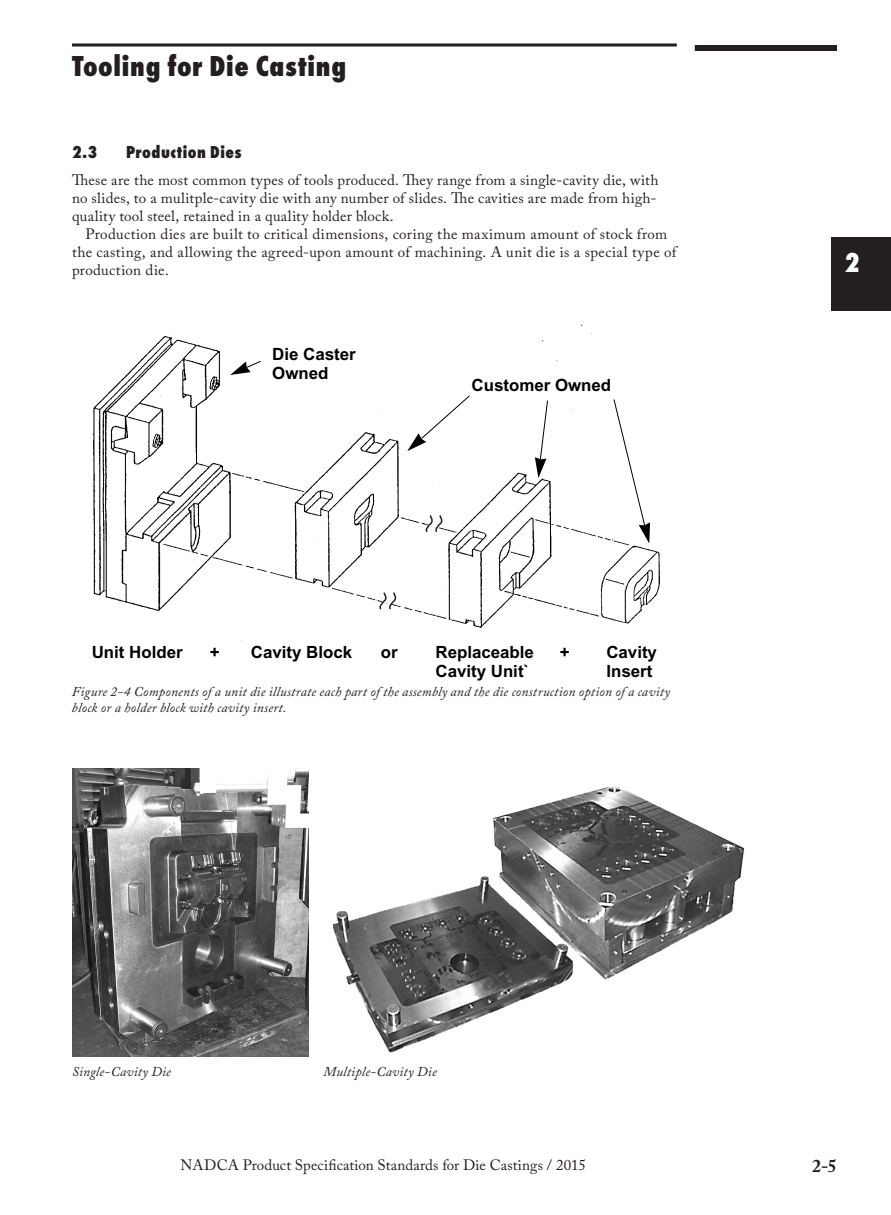
<style>
.page{position:relative;width:891px;height:1215px;background:#fff}
.page>*{position:absolute;margin:0;border:0;box-sizing:border-box;transform-origin:0 0}
.t1{font:800 condensed 30px "Function LH";letter-spacing:.025em;color:#231f20}
.t2{font:800 condensed 28.5px "Function LH";color:#fff}
.Subhead2{font:800 condensed 18px "Function LH";letter-spacing:.03em;color:#231f20}
.t3{font:700 18px "Adobe Caslon Pro";color:#231f20}
.t4{font:700 16.8px/19px "Helvetica";color:#000}
.Body1{font:15px/18px "Adobe Caslon Pro";letter-spacing:.015em;color:#231f20}
.Body2{font:15px/18px "Adobe Caslon Pro";letter-spacing:.025em;color:#231f20}
.Figure_Caption{font:italic 13.5px/16.2px "Adobe Caslon Pro";letter-spacing:.015em;color:#231f20}
</style>
<div class="page">
<hr style="left:72px;top:43px;width:605px;height:3px;background:#231f20">
<div style="left:695px;top:45px;width:142px;height:6px;background:#231f20"></div>
<div style="left:831px;top:237px;width:60px;height:73px;background:#231f20"></div>
<img style="left:93px;top:324px;width:567px;height:318px">
<svg style="left:230px;top:360px;width:32px;height:15px"></svg>
<svg style="left:408px;top:395px;width:63px;height:56px"></svg>
<svg style="left:535px;top:400px;width:13px;height:78px"></svg>
<svg style="left:613px;top:399px;width:37px;height:144px"></svg>
<svg style="left:425px;top:514px;width:18px;height:20px"></svg>
<svg style="left:379px;top:591px;width:18px;height:20px"></svg>
<img style="left:72px;top:769px;width:236px;height:288px">
<img style="left:332px;top:787px;width:413px;height:266px">
<h1 class="t1" style="left:72px;top:50px;width:276px">Tooling for Die Casting</h1>
<p class="Subhead2" style="left:72px;top:142px;width:27px">2.3</p>
<p class="Subhead2" style="left:126px;top:142px;width:117px">Production Dies</p>
<p class="Body1" style="left:72px;top:170px;width:588px">These are the most common types of tools produced. They range from a single-cavity die, with no slides, to a mulitple-cavity die with any number of slides. The cavities are made from high&shy;quality tool steel, retained in a quality holder block.</p>
<p class="Body2" style="left:72px;top:224px;width:606px;text-indent:14px">Production dies are built to critical dimensions, coring the maximum amount of stock from the casting, and allowing the agreed-upon amount of machining. A unit die is a special type of production die.</p>
<p class="t4" style="left:272px;top:345px;width:85px">Die Caster<br>Owned</p>
<p class="t4" style="left:472px;top:376px;width:141px">Customer Owned</p>
<p class="t4" style="left:92px;top:642px;width:92px">Unit Holder</p>
<p class="t4" style="left:210px;top:642px;width:11px">+</p>
<p class="t4" style="left:251px;top:642px;width:103px">Cavity Block</p>
<p class="t4" style="left:381px;top:642px;width:18px">or</p>
<p class="t4" style="left:436px;top:642px;width:100px">Replaceable</p>
<p class="t4" style="left:560px;top:642px;width:11px">+</p>
<p class="t4" style="left:606px;top:642px;width:52px">Cavity</p>
<p class="t4" style="left:436px;top:661px;width:95px">Cavity Unit`</p>
<p class="t4" style="left:606px;top:661px;width:47px">Insert</p>
<p class="Figure_Caption" style="left:72px;top:683px;width:600px">Figure 2-4 Components of a unit die illustrate each part of the assembly and the die construction option of a cavity block or a holder block with cavity insert.</p>
<h2 class="t2" style="left:844px;top:247px;width:17px">2</h2>
<p class="Figure_Caption" style="left:72px;top:1063px;width:101px">Single-Cavity Die</p>
<p class="Figure_Caption" style="left:324px;top:1064px;width:115px">Multiple-Cavity Die</p>
<p class="Body1" style="left:181px;top:1156px;width:407px">NADCA Product Specification Standards for Die Castings / 2015</p>
<p class="t3" style="left:812px;top:1155px;width:26px">2-5</p>
</div>
